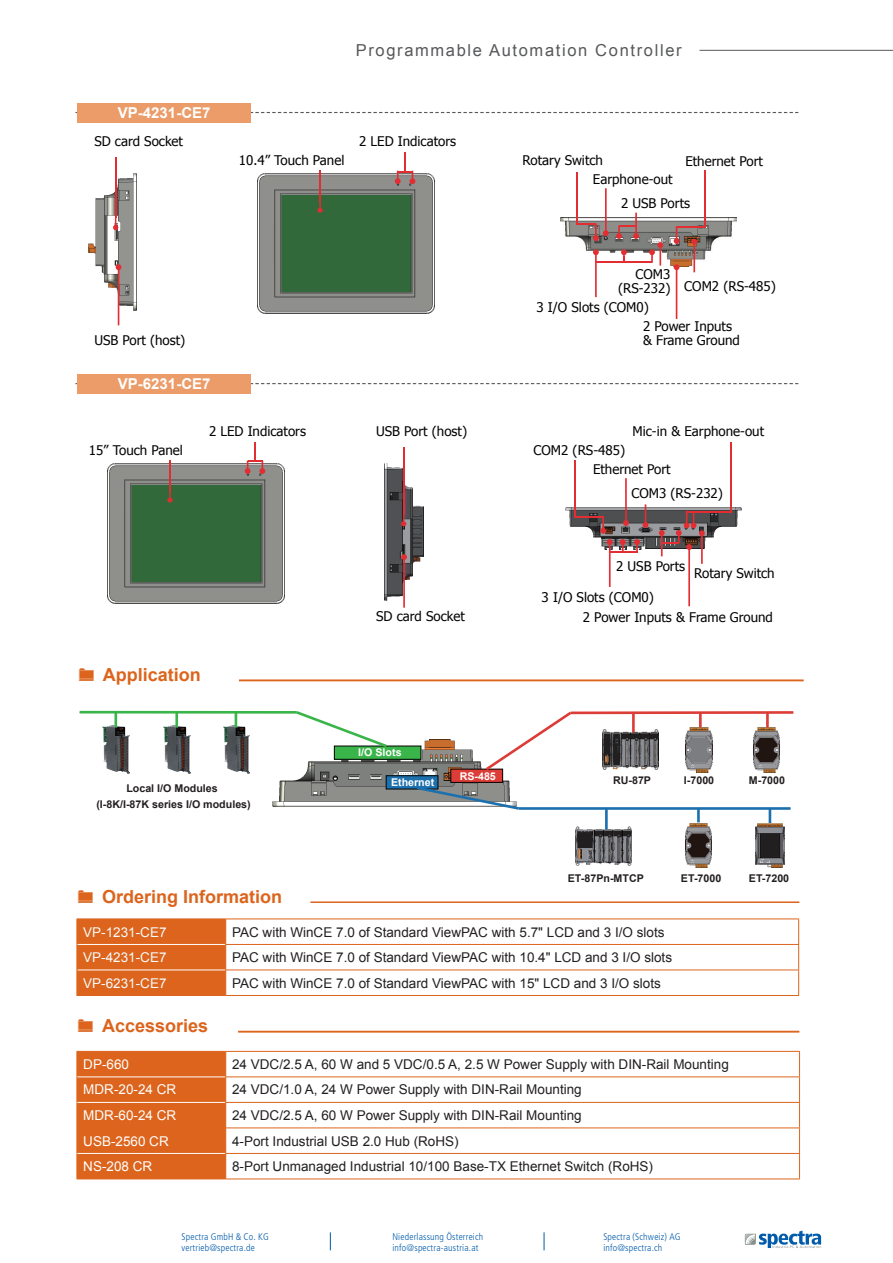
<style>
.page{position:relative;width:893px;height:1263px;background:#fff}
.page>*{position:absolute;margin:0;border:0;box-sizing:border-box;transform-origin:0 0}
.t1{font:700 18px "Arial";color:#dc641c}
.t2{font:16.5px "Arial";letter-spacing:.1em;color:#57585a}
.wording-8pt_Regular{font:700 15px "Arial";color:#fff}
._6pt_Bold_M_K100{font:13.5px "Arial";color:#231f20}
._6pt_Bold_M_K100-2{font:13.5px "Arial";color:#fff}
._6pt_Bold_M_K100-3{font:13.5px "Arial";color:#f6fbfb}
.t3{font:13.35px/14.4px "Tahoma";color:#030303}
.t4{font:700 10.65px/15.8px "Arial";color:#231f20;text-align:center}
.t5{font:700 10.65px "Arial";color:#fff}
.t6{font:300 condensed 9.6px/11.6px "Frutiger LT Std";letter-spacing:.02em;color:#005bab}
</style>
<div class="page">
<hr style="left:699px;top:50px;width:194px;height:1px;background:#57585a">
<img style="left:89px;top:174px;width:47px;height:136px">
<svg style="left:113px;top:157px;width:5px;height:73px"></svg>
<svg style="left:116px;top:264px;width:5px;height:61px"></svg>
<img style="left:258px;top:174px;width:177px;height:139px">
<svg style="left:395px;top:171px;width:20px;height:13px"></svg>
<hr style="left:404px;top:152px;width:2px;height:20px;background:#e22d33">
<svg style="left:317px;top:170px;width:6px;height:43px"></svg>
<img style="left:560px;top:218px;width:176px;height:48px">
<svg style="left:674px;top:264px;width:5px;height:55px"></svg>
<hr style="left:596px;top:261px;width:56px;height:2px;background:#e22d33">
<svg style="left:593px;top:249px;width:6px;height:48px"></svg>
<svg style="left:621px;top:249px;width:6px;height:12px"></svg>
<svg style="left:649px;top:242px;width:14px;height:24px"></svg>
<svg style="left:691px;top:239px;width:6px;height:33px"></svg>
<svg style="left:577px;top:188px;width:32px;height:53px"></svg>
<svg style="left:616px;top:213px;width:23px;height:26px"></svg>
<svg style="left:674px;top:226px;width:5px;height:18px"></svg>
<hr style="left:676px;top:226px;width:30px;height:2px;background:#e22d33">
<hr style="left:577px;top:172px;width:1px;height:52px;background:#e22d33">
<hr style="left:704px;top:171px;width:2px;height:56px;background:#e22d33">
<img style="left:384px;top:463px;width:40px;height:137px">
<svg style="left:401px;top:447px;width:5px;height:79px"></svg>
<svg style="left:401px;top:554px;width:6px;height:54px"></svg>
<img style="left:108px;top:463px;width:177px;height:140px">
<svg style="left:245px;top:442px;width:20px;height:32px"></svg>
<svg style="left:167px;top:460px;width:6px;height:42px"></svg>
<img style="left:565px;top:508px;width:176px;height:41px">
<hr style="left:687px;top:511px;width:45px;height:1px;background:#e22d33">
<svg style="left:659px;top:511px;width:46px;height:95px"></svg>
<hr style="left:730px;top:442px;width:2px;height:69px;background:#e22d33">
<svg style="left:600px;top:478px;width:48px;height:109px"></svg>
<hr style="left:574px;top:516px;width:29px;height:2px;background:#e22d33">
<hr style="left:574px;top:460px;width:2px;height:57px;background:#e22d33">
<hr style="left:226px;top:1051px;width:574px;height:1px;background:#dc641c">
<hr style="left:225px;top:1076px;width:575px;height:1px;background:#dc641c">
<hr style="left:225px;top:1102px;width:575px;height:1px;background:#dc641c">
<hr style="left:226px;top:1127px;width:574px;height:1px;background:#dc641c">
<hr style="left:225px;top:1153px;width:575px;height:1px;background:#dc641c">
<div style="left:77px;top:1051px;width:149px;height:128px;background:#dc641c"></div>
<svg style="left:799px;top:1052px;width:1px;height:126px"></svg>
<hr style="left:226px;top:1178px;width:574px;height:1px;background:#dc641c">
<hr style="left:77px;top:995px;width:149px;height:1px;background:#dc641c">
<hr style="left:77px;top:918px;width:149px;height:1px;background:#dc641c">
<hr style="left:226px;top:918px;width:573px;height:1px;background:#dc641c">
<hr style="left:225px;top:944px;width:574px;height:1px;background:#dc641c">
<hr style="left:225px;top:969px;width:574px;height:1px;background:#dc641c">
<div style="left:77px;top:919px;width:149px;height:76px;background:#dc641c"></div>
<svg style="left:798px;top:919px;width:1px;height:76px"></svg>
<hr style="left:226px;top:995px;width:573px;height:1px;background:#dc641c">
<hr style="left:310px;top:901px;width:489px;height:2px;background:#dc641c">
<hr style="left:238px;top:1031px;width:561px;height:1px;background:#dc641c">
<svg style="left:75px;top:112px;width:723px;height:1px"></svg>
<div style="left:78px;top:103px;width:173px;height:19px;background:#eb9c69"></div>
<svg style="left:75px;top:383px;width:723px;height:1px"></svg>
<div style="left:78px;top:374px;width:173px;height:19px;background:#eb9c69"></div>
<hr style="left:239px;top:679px;width:565px;height:2px;background:#dc641c">
<img style="left:272px;top:739px;width:238px;height:67px">
<img style="left:576px;top:826px;width:55px;height:40px">
<hr style="left:519px;top:807px;width:271px;height:3px;background:#1d70ae">
<img style="left:756px;top:823px;width:28px;height:44px">
<img style="left:685px;top:823px;width:27px;height:44px">
<hr style="left:605px;top:809px;width:3px;height:20px;background:#1d70ae">
<hr style="left:697px;top:808px;width:3px;height:14px;background:#1d70ae">
<svg style="left:769px;top:810px;width:2px;height:13px"></svg>
<div style="left:451px;top:769px;width:52px;height:13px;background:#dc3d37"></div>
<div style="left:450px;top:769px;width:53px;height:14px;border:1px solid #030303"></div>
<div style="left:386px;top:776px;width:52px;height:13px;background:#1d70ae"></div>
<div style="left:386px;top:775px;width:52px;height:14px;border:1px solid #050403"></div>
<div style="left:334px;top:746px;width:87px;height:13px;background:#3ab54a"></div>
<div style="left:334px;top:746px;width:87px;height:14px;border:1px solid #030303"></div>
<svg style="left:483px;top:711px;width:310px;height:62px"></svg>
<svg style="left:414px;top:785px;width:108px;height:25px"></svg>
<img style="left:224px;top:749px;width:26px;height:24px">
<img style="left:164px;top:749px;width:27px;height:24px">
<img style="left:103px;top:749px;width:27px;height:24px">
<svg style="left:80px;top:710px;width:310px;height:39px"></svg>
<svg style="left:745px;top:1230px;width:76px;height:18px"></svg>
<svg style="left:330px;top:1232px;width:1px;height:18px"></svg>
<svg style="left:544px;top:1232px;width:1px;height:18px"></svg>
<p class="wording-8pt_Regular" style="left:118px;top:103px;width:94px">VP-4231-CE7</p>
<p class="t3" style="left:94px;top:133px;width:90px">SD card Socket</p>
<p class="t2" style="left:356px;top:39px;width:327px">Programmable Automation Controller</p>
<p class="t3" style="left:239px;top:152px;width:107px">10.4” Touch Panel</p>
<p class="t3" style="left:359px;top:133px;width:98px">2 LED Indicators</p>
<p class="t3" style="left:593px;top:150px;width:81px;line-height:19.2px;text-indent:-70px">Rotary Switch<br>Earphone-out</p>
<p class="t3" style="left:685px;top:153px;width:79px">Ethernet Port</p>
<p class="t3" style="left:621px;top:195px;width:70px">2 USB Ports</p>
<p class="t3" style="left:94px;top:332px;width:92px">USB Port (host)</p>
<p class="wording-8pt_Regular" style="left:118px;top:374px;width:94px">VP-6231-CE7</p>
<p class="t3" style="left:89px;top:442px;width:96px">15” Touch Panel</p>
<p class="t3" style="left:209px;top:423px;width:98px">2 LED Indicators</p>
<p class="t1" style="left:103px;top:663px;width:100px">Application</p>
<p class="t3" style="left:376px;top:423px;width:92px">USB Port (host)</p>
<p class="t3" style="left:376px;top:608px;width:90px">SD card Socket</p>
<p class="t3" style="left:618px;top:266px;width:54px;text-align:right">COM3 (RS-232)</p>
<p class="t3" style="left:536px;top:300px;width:114px">3 I/O Slots (COM0)</p>
<p class="t3" style="left:684px;top:278px;width:93px">COM2 (RS-485)</p>
<p class="t3" style="left:643px;top:318px;width:98px">2 Power Inputs &amp; Frame Ground</p>
<p class="t3" style="left:533px;top:442px;width:93px">COM2 (RS-485)</p>
<p class="t3" style="left:633px;top:423px;width:133px">Mic-in &amp; Earphone-out</p>
<p class="t3" style="left:593px;top:461px;width:79px">Ethernet Port</p>
<p class="t3" style="left:631px;top:486px;width:93px">COM3 (RS-232)</p>
<p class="t3" style="left:616px;top:558px;width:70px">2 USB Ports</p>
<p class="t3" style="left:542px;top:589px;width:114px">3 I/O Slots (COM0)</p>
<p class="t3" style="left:694px;top:566px;width:82px">Rotary Switch</p>
<p class="t3" style="left:583px;top:609px;width:192px">2 Power Inputs &amp; Frame Ground</p>
<p class="t4" style="left:96px;top:781px;width:156px">Local I/O Modules<br>(I-8K/I-87K series I/O modules)</p>
<p class="t1" style="left:102px;top:885px;width:182px">Ordering Information</p>
<p class="t5" style="left:358px;top:745px;width:45px">I/O Slots</p>
<p class="t5" style="left:391px;top:775px;width:45px">Ethernet</p>
<p class="t5" style="left:460px;top:769px;width:38px">RS-485</p>
<p class="t4" style="left:613px;top:772px;width:39px">RU-87P</p>
<p class="t4" style="left:684px;top:772px;width:32px">I-7000</p>
<p class="t4" style="left:749px;top:772px;width:38px">M-7000</p>
<p class="t4" style="left:568px;top:870px;width:77px">ET-87Pn-MTCP</p>
<p class="t4" style="left:681px;top:870px;width:42px">ET-7000</p>
<p class="t4" style="left:749px;top:870px;width:42px">ET-7200</p>
<p class="_6pt_Bold_M_K100-3" style="left:83px;top:923px;width:85px">VP-1231-CE7</p>
<p class="_6pt_Bold_M_K100" style="left:232px;top:923px;width:434px">PAC with WinCE 7.0 of Standard ViewPAC with 5.7" LCD and 3 I/O slots</p>
<p class="_6pt_Bold_M_K100-3" style="left:83px;top:948px;width:85px">VP-4231-CE7</p>
<p class="_6pt_Bold_M_K100" style="left:232px;top:948px;width:441px">PAC with WinCE 7.0 of Standard ViewPAC with 10.4" LCD and 3 I/O slots</p>
<p class="_6pt_Bold_M_K100-3" style="left:83px;top:974px;width:85px">VP-6231-CE7</p>
<p class="_6pt_Bold_M_K100" style="left:232px;top:974px;width:430px">PAC with WinCE 7.0 of Standard ViewPAC with 15" LCD and 3 I/O slots</p>
<p class="t1" style="left:102px;top:1014px;width:108px">Accessories</p>
<p class="_6pt_Bold_M_K100-2" style="left:83px;top:1055px;width:47px">DP-660</p>
<p class="_6pt_Bold_M_K100" style="left:232px;top:1055px;width:498px">24 VDC/2.5 A, 60 W and 5 VDC/0.5 A, 2.5 W Power Supply with DIN-Rail Mounting</p>
<p class="_6pt_Bold_M_K100-2" style="left:83px;top:1081px;width:95px">MDR-20-24 CR</p>
<p class="_6pt_Bold_M_K100" style="left:232px;top:1081px;width:351px">24 VDC/1.0 A, 24 W Power Supply with DIN-Rail Mounting</p>
<p class="_6pt_Bold_M_K100-2" style="left:83px;top:1106px;width:95px">MDR-60-24 CR</p>
<p class="_6pt_Bold_M_K100" style="left:232px;top:1106px;width:351px">24 VDC/2.5 A, 60 W Power Supply with DIN-Rail Mounting</p>
<p class="_6pt_Bold_M_K100-2" style="left:83px;top:1132px;width:87px">USB-2560 CR</p>
<p class="_6pt_Bold_M_K100" style="left:232px;top:1132px;width:228px">4-Port Industrial USB 2.0 Hub (RoHS)</p>
<p class="_6pt_Bold_M_K100-2" style="left:83px;top:1157px;width:71px">NS-208 CR</p>
<p class="_6pt_Bold_M_K100" style="left:232px;top:1157px;width:422px">8-Port Unmanaged Industrial 10/100 Base-TX Ethernet Switch (RoHS)</p>
<p class="t6" style="left:392px;top:1231px;width:92px">Niederlassung Österreich info@spectra-austria.at</p>
<p class="t6" style="left:182px;top:1231px;width:89px">Spectra GmbH &amp; Co. KG vertrieb@spectra.de</p>
<p class="t6" style="left:603px;top:1231px;width:79px">Spectra (Schweiz) AG info@spectra.ch</p>
</div>
